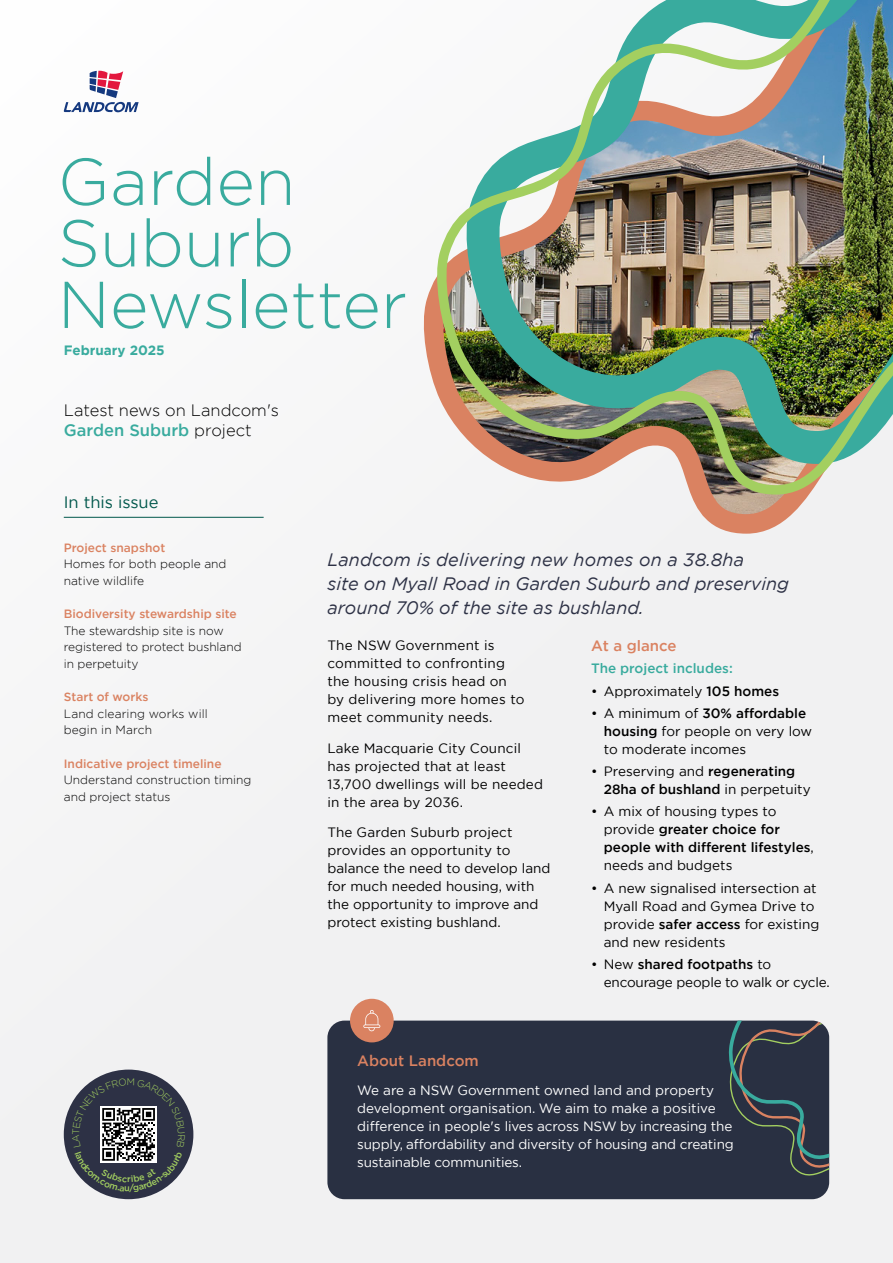
<style>
.page{position:relative;width:893px;height:1263px;background:#f1f1f2}
.page>*{position:absolute;margin:0;border:0;box-sizing:border-box;transform-origin:0 0}
.t1{font:300 66px/61.5px "Gotham";color:#39ab9e}
.t2{font:italic 18px/24px "Gotham";color:#2d3145}
.t3{font:300 16.5px/19.2px "Gotham";color:#000}
.t4{font:16.5px "Gotham";color:#00574b}
.t5{font:500 15px "Gotham";color:#da8261}
.t6{font:13.5px/18px "Gotham";color:#000}
.t7{font:13.5px/18px "Gotham";letter-spacing:-.01em;color:#fff}
.t8{font:500 13.5px/18px "Gotham";color:#000}
.t9{font:500 13.5px "Gotham";color:#39ab9e}
.t10{font:700 13.5px "Gotham";color:#39ab9e}
.t11{font:300 12px/16.5px "Gotham";color:#000}
.t12{font:500 12px "Gotham";color:#da8261}
.s1{font-weight:500;color:#39ab9e}
.s2{font-weight:500}
.s3{font-weight:400}
</style>
<div class="page">
<hr style="left:64px;top:517px;width:200px;height:1px;background:#00574b">
<svg style="left:64px;top:71px;width:75px;height:41px"></svg>
<div style="left:64px;top:1069px;width:129px;height:130px;background:#2d3145;border-radius:50%"></div>
<div style="left:327px;top:1020px;width:502px;height:179px;background:#293042;border-radius:17px"></div>
<svg style="left:725px;top:1020px;width:104px;height:166px"></svg>
<div style="left:350px;top:999px;width:44px;height:43px;background:#da8261;border-radius:50%"></div>
<svg style="left:363px;top:1010px;width:17px;height:21px"></svg>
<svg style="left:424px;top:303px;width:382px;height:231px"></svg>
<img style="left:426px;top:0;width:467px;height:499px">
<svg style="left:72px;top:1078px;width:113px;height:115px"></svg>
<h1 class="t1" style="left:58px;top:149px;width:351px">Garden<br>Suburb<br>Newsletter</h1>
<p class="t10" style="left:64px;top:341px;width:102px">February 2025</p>
<p class="t3" style="left:64px;top:400px;width:217px">Latest news on Landcom's<br><span class="s1">Garden Suburb</span> project</p>
<p class="t4" style="left:64px;top:492px;width:96px">In this issue</p>
<p class="t12" style="left:64px;top:539px;width:103px">Project snapshot</p>
<p class="t11" style="left:64px;top:555px;width:164px">Homes for both people and native wildlife</p>
<p class="t12" style="left:64px;top:606px;width:175px">Biodiversity stewardship site</p>
<p class="t11" style="left:64px;top:622px;width:179px">The stewardship site is now registered to protect bushland in perpetuity</p>
<p class="t12" style="left:64px;top:689px;width:86px">Start of works</p>
<p class="t11" style="left:64px;top:705px;width:146px">Land clearing works will begin in March</p>
<p class="t12" style="left:64px;top:755px;width:159px">Indicative project timeline</p>
<p class="t11" style="left:64px;top:771px;width:189px">Understand construction timing and project status</p>
<h2 class="t2" style="left:327px;top:547px;width:463px">Landcom is delivering new homes on a 38.8ha<br>site on Myall Road in Garden Suburb and preserving around 70% of the site as bushland.</h2>
<p class="t6" style="left:327px;top:636px;width:199px">The NSW Government is committed to confronting the housing crisis head on by delivering more homes to meet community needs.</p>
<p class="t6" style="left:327px;top:739px;width:217px">Lake Macquarie City Council has projected that at least<br>13,700 dwellings will be needed in the area by 2036.</p>
<p class="t6" style="left:327px;top:823px;width:225px">The Garden Suburb project provides an opportunity to balance the need to develop land for much needed housing, with the opportunity to improve and protect existing bushland.</p>
<p class="t5" style="left:591px;top:636px;width:87px">At a glance</p>
<p class="t9" style="left:591px;top:660px;width:143px">The project includes:</p>
<p class="t6" style="left:591px;top:681px;width:190px">• Approximately <span class="s2">105 homes</span></p>
<p class="t6" style="left:604px;top:704px;width:210px;text-indent:-13px">• A minimum of <span class="s2">30% affordable housing</span> for people on very low to moderate incomes</p>
<p class="t6" style="left:604px;top:762px;width:208px;text-indent:-13px">• Preserving and <span class="s2">regenerating<br>28ha of bushland</span> in perpetuity</p>
<p class="t8" style="left:604px;top:802px;width:212px;text-indent:-13px"><span class="s3">• A mix of housing types to provide</span> greater choice for people with different lifestyles<span class="s3">, needs and budgets</span></p>
<p class="t6" style="left:604px;top:878px;width:217px;text-indent:-13px">• A new signalised intersection at<br>Myall Road and Gymea Drive to provide <span class="s2">safer access</span> for existing and new residents</p>
<p class="t6" style="left:604px;top:955px;width:227px;text-indent:-13px">• New <span class="s2">shared footpaths</span> to encourage people to walk or cycle.</p>
<p class="t5" style="left:357px;top:1051px;width:123px">About Landcom</p>
<p class="t7" style="left:357px;top:1081px;width:378px">We are a NSW Government owned land and property development organisation. We aim to make a positive difference in people's lives across NSW by increasing the supply, affordability and diversity of housing and creating sustainable communities.</p>
</div>
